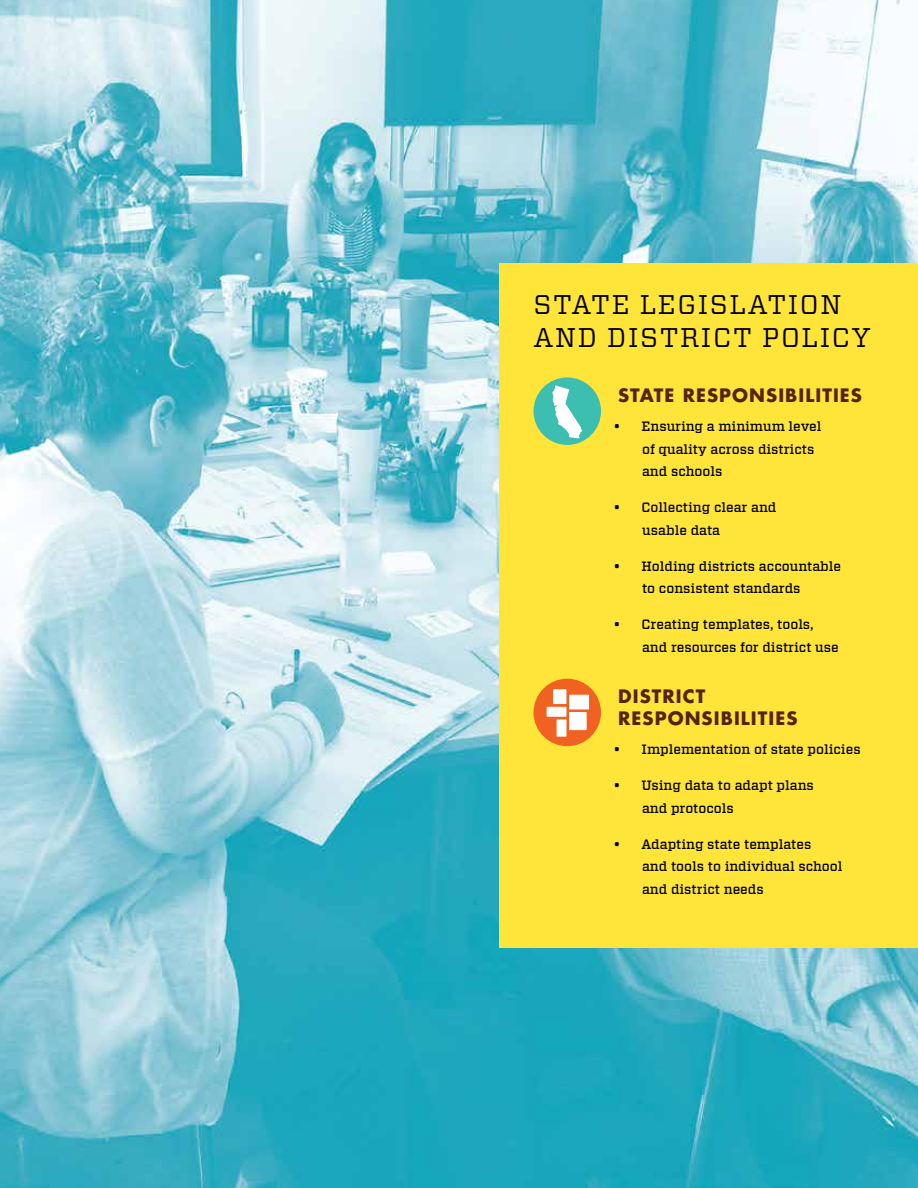
<style>
.page{position:relative;width:918px;height:1188px;background:#fff}
.page>*{position:absolute;margin:0;border:0;box-sizing:border-box;transform-origin:0 0}
.t1{font:27px/32.4px "Vitesse";letter-spacing:.06em;color:#000}
.t2{font:700 18px/21.6px "Futura";letter-spacing:.06em;color:#552411}
.t3{font:500 13.5px/22.5px "Vitesse";color:#000}
</style>
<div class="page">
<img style="left:0;top:0;width:918px;height:1188px">
<div style="left:500px;top:263px;width:418px;height:684px;background:#ffe43a"></div>
<div style="left:534px;top:377px;width:67px;height:68px;background:#3cbeb0;border-radius:50%"></div>
<svg style="left:552px;top:385px;width:30px;height:53px"></svg>
<div style="left:534px;top:679px;width:67px;height:67px;background:#f16122;border-radius:50%"></div>
<div style="left:569px;top:695px;width:20px;height:14px;background:#fff;border:1px solid #fff"></div>
<div style="left:553px;top:689px;width:13px;height:15px;background:#fff;border:1px solid #fff"></div>
<div style="left:547px;top:707px;width:19px;height:10px;background:#fff;border:1px solid #fff"></div>
<div style="left:557px;top:720px;width:9px;height:16px;background:#fff"></div>
<div style="left:569px;top:712px;width:17px;height:18px;background:#fff;border:1px solid #fff"></div>
<h1 class="t1" style="left:534px;top:288px;width:339px">STATE LEGISLATION<br>AND DISTRICT POLICY</h1>
<h2 class="t2" style="left:618px;top:384px;width:245px">STATE RESPONSIBILITIES</h2>
<p class="t3" style="left:642px;top:416px;width:181px;text-indent:-28px">• Ensuring a minimum level of quality across districts and schools</p>
<p class="t3" style="left:642px;top:497px;width:136px;text-indent:-29px">• Collecting clear and usable data</p>
<p class="t3" style="left:642px;top:555px;width:201px;text-indent:-28px">• Holding districts accountable to consistent standards</p>
<p class="t3" style="left:642px;top:614px;width:198px;text-indent:-28px">• Creating templates, tools, and resources for district use</p>
<h2 class="t2" style="left:618px;top:685px;width:181px">DISTRICT<br>RESPONSIBILITIES</h2>
<p class="t3" style="left:614px;top:738px;width:249px">• Implementation of state policies</p>
<p class="t3" style="left:642px;top:774px;width:173px;text-indent:-28px">• Using data to adapt plans and protocols</p>
<p class="t3" style="left:642px;top:833px;width:202px;text-indent:-28px">• Adapting state templates<br>and tools to individual school and district needs</p>
</div>
